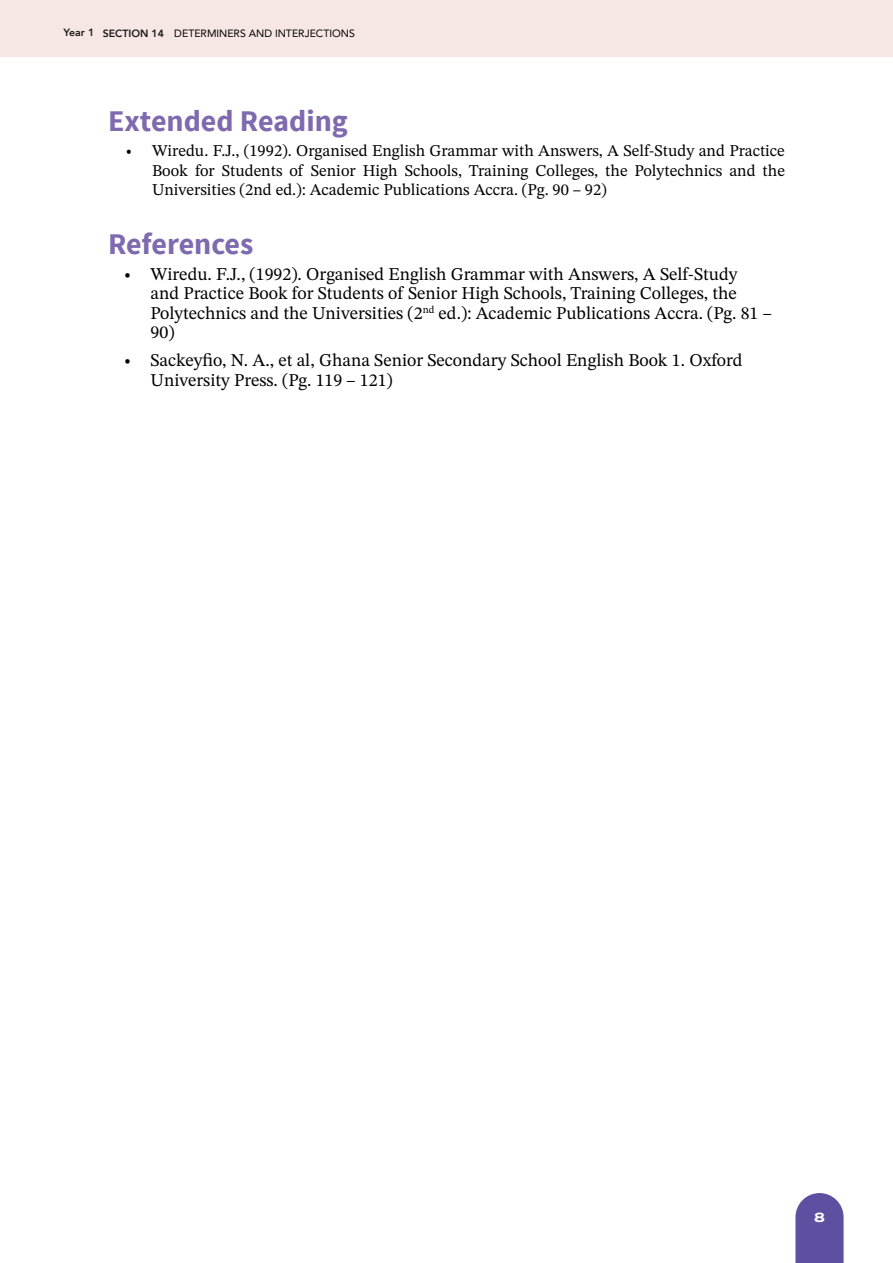
<style>
.page{position:relative;width:893px;height:1263px;background:#fff}
.page>*{position:absolute;margin:0;border:0;box-sizing:border-box;transform-origin:0 0}
.t1{font:700 30px "Source Sans Pro";color:#7f6aaf}
.t2{font:18px/19.5px "STIX Two Text";color:#000}
.t3{font:16.5px/19.5px "STIX Two Text";color:#000;text-align:justify}
.t4{font:800 13.5px "Archivo Expanded";color:#fff}
.t5{font:10.5px "Avenir LT Std";color:#000}
.s1{font-family:"Avenir";font-weight:800;color:#1a1a1a}
</style>
<div class="page">
<svg style="left:795px;top:1193px;width:49px;height:70px;background:#6d5fa9"></svg>
<div style="left:0;top:0;width:893px;height:57px;background:#f6e6e4"></div>
<p class="t5" style="left:64px;top:28px;width:293px"><span class="s1">Year 1 SECTION 14</span> DETERMINERS AND INTERJECTIONS</p>
<h1 class="t1" style="left:108px;top:101px;width:241px">Extended Reading</h1>
<p class="t3" style="left:152px;top:141px;width:634px;text-indent:-27px">• Wiredu. F.J., (1992). Organised English Grammar with Answers, A Self-Study and Practice Book for Students of Senior High Schools, Training Colleges, the Polytechnics and the Universities (2nd ed.): Academic Publications Accra. (Pg. 90 – 92)</p>
<h1 class="t1" style="left:108px;top:225px;width:147px">References</h1>
<p class="t2" style="left:151px;top:264px;width:623px;text-indent:-27px">• Wiredu. F.J., (1992). Organised English Grammar with Answers, A Self-Study<br>and Practice Book for Students of Senior High Schools, Training Colleges, the Polytechnics and the Universities (2<sup>nd</sup> ed.): Academic Publications Accra. (Pg. 81 – 90)</p>
<p class="t2" style="left:151px;top:350px;width:593px;text-indent:-27px">• Sackeyfio, N. A., et al, Ghana Senior Secondary School English Book 1. Oxford<br>University Press. (Pg. 119 – 121)</p>
<p class="t4" style="left:814px;top:1207px;width:12px">8</p>
</div>
